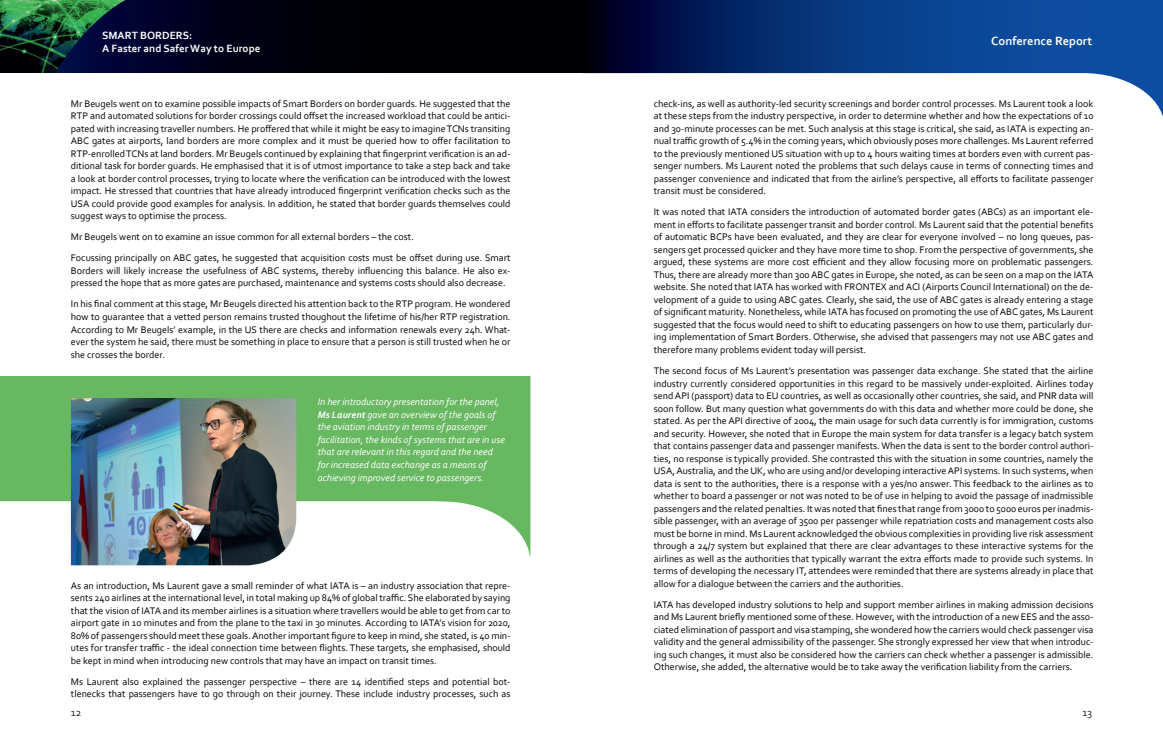
<style>
.page{position:relative;width:1163px;height:752px;background:#fff}
.page>*{position:absolute;margin:0;border:0;box-sizing:border-box;transform-origin:0 0}
.t1{font:700 12.5px "Corbel";color:#fff}
.t2{font:700 11px/13.2px "Corbel";color:#fff}
.t3{font:11px "Corbel";color:#231f20}
.t4{font:10px/12.5px "Corbel";color:#040503;text-align:justify}
.t5{font:italic 10px/12.5px "Corbel";color:#fff}
.s1{font-weight:700}
</style>
<div class="page">
<svg style="left:581px;top:0;width:581px;height:114px"></svg>
<svg style="left:145px;top:0;width:436px;height:73px;background:#00000c"></svg>
<img style="left:0;top:0;width:145px;height:73px">
<svg style="left:0;top:376px;width:530px;height:179px;fill:#67b860"></svg>
<img style="left:71px;top:398px;width:225px;height:167px">
<p class="t2" style="left:102px;top:28px;width:160px">SMART BORDERS:<br>A Faster and Safer Way to Europe</p>
<p class="t1" style="left:991px;top:33px;width:102px">Conference Report</p>
<p class="t4" style="left:71px;top:97px;width:441px">Mr Beugels went on to examine possible impacts of Smart Borders on border guards. He suggested that the RTP and automated solutions for border crossings could offset the increased workload that could be antici&shy;pated with increasing traveller numbers. He proffered that while it might be easy to imagine TCNs transiting ABC gates at airports, land borders are more complex and it must be queried how to offer facilitation to RTP-enrolled TCNs at land borders. Mr Beugels continued by explaining that fingerprint verification is an ad&shy;ditional task for border guards. He emphasised that it is of utmost importance to take a step back and take a look at border control processes, trying to locate where the verification can be introduced with the lowest impact. He stressed that countries that have already introduced fingerprint verification checks such as the USA could provide good examples for analysis. In addition, he stated that border guards themselves could suggest ways to optimise the process.</p>
<p class="t4" style="left:71px;top:226px;width:441px;line-height:21px">Mr Beugels went on to examine an issue common for all external borders – the cost.<br>Focussing principally on ABC gates, he suggested that acquisition costs must be offset during use. Smart</p>
<p class="t4" style="left:71px;top:264px;width:441px">Borders will likely increase the usefulness of ABC systems, thereby influencing this balance. He also ex&shy;pressed the hope that as more gates are purchased, maintenance and systems costs should also decrease.</p>
<p class="t4" style="left:71px;top:297px;width:441px">In his final comment at this stage, Mr Beugels directed his attention back to the RTP program. He wondered how to guarantee that a vetted person remains trusted thoughout the lifetime of his/her RTP registration.<br>According to Mr Beugels’ example, in the US there are checks and information renewals every 24h. What&shy;ever the system he said, there must be something in place to ensure that a person is still trusted when he or she crosses the border.</p>
<p class="t5" style="left:317px;top:395px;width:189px">In her introductory presentation for the panel, <span class="s1">Ms Laurent</span> gave an overview of the goals of the aviation industry in terms of passenger facilitation, the kinds of systems that are in use that are relevant in this regard and the need for increased data exchange as a means of achieving improved service to passengers.</p>
<p class="t4" style="left:71px;top:578px;width:441px">As an introduction, Ms Laurent gave a small reminder of what IATA is – an industry association that repre&shy;sents 240 airlines at the international level, in total making up 84% of global traffic. She elaborated by saying that the vision of IATA and its member airlines is a situation where travellers would be able to get from car to airport gate in 10 minutes and from the plane to the taxi in 30 minutes. According to IATA’s vision for 2020, 80% of passengers should meet these goals. Another important figure to keep in mind, she stated, is 40 min&shy;utes for transfer traffic - the ideal connection time between flights. These targets, she emphasised, should be kept in mind when introducing new controls that may have an impact on transit times.</p>
<p class="t4" style="left:71px;top:674px;width:441px">Ms Laurent also explained the passenger perspective – there are 14 identified steps and potential bot&shy;tlenecks that passengers have to go through on their journey. These include industry processes, such as</p>
<p class="t4" style="left:653px;top:97px;width:441px">check-ins, as well as authority-led security screenings and border control processes. Ms Laurent took a look at these steps from the industry perspective, in order to determine whether and how the expectations of 10 and 30-minute processes can be met. Such analysis at this stage is critical, she said, as IATA is expecting an&shy;nual traffic growth of 5.4% in the coming years, which obviously poses more challenges. Ms Laurent referred to the previously mentioned US situation with up to 4 hours waiting times at borders even with current pas&shy;senger numbers. Ms Laurent noted the problems that such delays cause in terms of connecting times and passenger convenience and indicated that from the airline’s perspective, all efforts to facilitate passenger transit must be considered.</p>
<p class="t4" style="left:653px;top:205px;width:441px">It was noted that IATA considers the introduction of automated border gates (ABCs) as an important ele&shy;ment in efforts to facilitate passenger transit and border control. Ms Laurent said that the potential benefits of automatic BCPs have been evaluated, and they are clear for everyone involved – no long queues, pas&shy;sengers get processed quicker and they have more time to shop. From the perspective of governments, she argued, these systems are more cost efficient and they allow focusing more on problematic passengers.<br>Thus, there are already more than 300 ABC gates in Europe, she noted, as can be seen on a map on the IATA website. She noted that IATA has worked with FRONTEX and ACI (Airports Council International) on the de&shy;velopment of a guide to using ABC gates. Clearly, she said, the use of ABC gates is already entering a stage of significant maturity. Nonetheless, while IATA has focused on promoting the use of ABC gates, Ms Laurent suggested that the focus would need to shift to educating passengers on how to use them, particularly dur&shy;ing implementation of Smart Borders. Otherwise, she advised that passengers may not use ABC gates and therefore many problems evident today will persist.</p>
<p class="t4" style="left:653px;top:364px;width:441px">The second focus of Ms Laurent’s presentation was passenger data exchange. She stated that the airline industry currently considered opportunities in this regard to be massively under-exploited. Airlines today send API (passport) data to EU countries, as well as occasionally other countries, she said, and PNR data will soon follow. But many question what governments do with this data and whether more could be done, she stated. As per the API directive of 2004, the main usage for such data currently is for immigration, customs and security. However, she noted that in Europe the main system for data transfer is a legacy batch system that contains passenger data and passenger manifests. When the data is sent to the border control authori&shy;ties, no response is typically provided. She contrasted this with the situation in some countries, namely the USA, Australia, and the UK, who are using and/or developing interactive API systems. In such systems, when data is sent to the authorities, there is a response with a yes/no answer. This feedback to the airlines as to whether to board a passenger or not was noted to be of use in helping to avoid the passage of inadmissible passengers and the related penalties. It was noted that fines that range from 3000 to 5000 euros per inadmis&shy;sible passenger, with an average of 3500 per passenger while repatriation costs and management costs also must be borne in mind. Ms Laurent acknowledged the obvious complexities in providing live risk assessment through a 24/7 system but explained that there are clear advantages to these interactive systems for the airlines as well as the authorities that typically warrant the extra efforts made to provide such systems. In terms of developing the necessary IT, attendees were reminded that there are systems already in place that allow for a dialogue between the carriers and the authorities.</p>
<p class="t4" style="left:653px;top:597px;width:441px">IATA has developed industry solutions to help and support member airlines in making admission decisions and Ms Laurent briefly mentioned some of these. However, with the introduction of a new EES and the asso&shy;ciated elimination of passport and visa stamping, she wondered how the carriers would check passenger visa validity and the general admissibility of the passenger. She strongly expressed her view that when introduc&shy;ing such changes, it must also be considered how the carriers can check whether a passenger is admissible.<br>Otherwise, she added, the alternative would be to take away the verification liability from the carriers.</p>
<p class="t3" style="left:71px;top:705px;width:12px">12</p>
<p class="t3" style="left:1082px;top:705px;width:11px">13</p>
</div>
